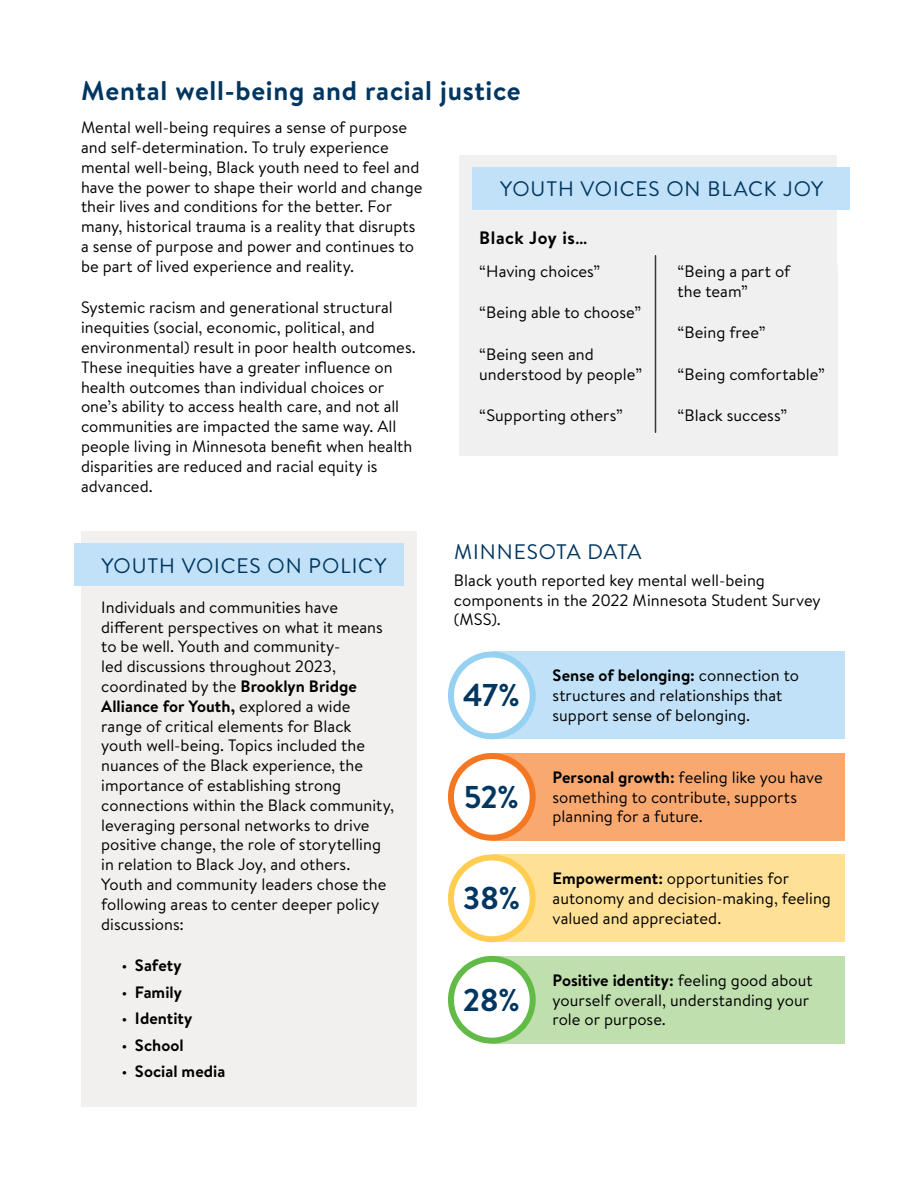
<style>
.page{position:relative;width:918px;height:1188px;background:#fff}
.page>*{position:absolute;margin:0;border:0;box-sizing:border-box;transform-origin:0 0}
.t1{font:700 31.5px "Brandon Text";letter-spacing:-.025em;color:#003660}
.t2{font:700 27px "Brandon Text";letter-spacing:.025em;color:#003660}
.t3{font:21px "Brandon Text";letter-spacing:.045em;color:#003660}
.t4{font:700 18px "Brandon Text";letter-spacing:.03em;color:#000}
.t5{font:16.5px/19.8px "Brandon Text";color:#000}
.t6{font:700 16.5px "Brandon Text";color:#000}
.s1{font-weight:700}
.s2{font-weight:400}
</style>
<div class="page">
<div style="left:459px;top:155px;width:378px;height:121px;background:#eff0ef"></div>
<div style="left:472px;top:167px;width:378px;height:42px;background:#c0e1f7"></div>
<div style="left:459px;top:265px;width:205px;height:191px;background:#eff0ef"></div>
<hr style="left:655px;top:256px;width:1px;height:176px;background:#343741">
<div style="left:81px;top:531px;width:336px;height:576px;background:#f1f0ef"></div>
<div style="left:74px;top:543px;width:329px;height:43px;background:#c0e1f7"></div>
<div style="left:492px;top:652px;width:352px;height:87px;background:#c0e1f7"></div>
<div style="left:492px;top:753px;width:352px;height:88px;background:#f9a970"></div>
<div style="left:492px;top:854px;width:352px;height:88px;background:#ffe097"></div>
<div style="left:492px;top:956px;width:352px;height:88px;background:#c0dfae"></div>
<div style="left:451px;top:655px;width:82px;height:81px;background:#fff;border-radius:50%"></div>
<div style="left:448px;top:652px;width:88px;height:87px;border:6px solid #96d1f2;border-radius:50%"></div>
<div style="left:664px;top:265px;width:173px;height:191px;background:#eff0ef"></div>
<div style="left:451px;top:756px;width:82px;height:82px;background:#fff;border-radius:50%"></div>
<div style="left:448px;top:753px;width:88px;height:88px;border:6px solid #f47721;border-radius:50%"></div>
<div style="left:451px;top:857px;width:82px;height:82px;background:#fff;border-radius:50%"></div>
<div style="left:448px;top:854px;width:88px;height:88px;border:6px solid #ffce51;border-radius:50%"></div>
<div style="left:451px;top:959px;width:82px;height:82px;background:#fff;border-radius:50%"></div>
<div style="left:448px;top:956px;width:88px;height:88px;border:6px solid #62bb46;border-radius:50%"></div>
<h2 class="t2" style="left:81px;top:72px;width:441px">Mental well-being and racial justice</h2>
<p class="t5" style="left:81px;top:117px;width:343px">Mental well-being requires a sense of purpose and self-determination. To truly experience mental well-being, Black youth need to feel and have the power to shape their world and change their lives and conditions for the better. For many, historical trauma is a reality that disrupts a sense of purpose and power and continues to be part of lived experience and reality.</p>
<p class="t5" style="left:81px;top:297px;width:336px">Systemic racism and generational structural inequities (social, economic, political, and environmental) result in poor health outcomes.<br>These inequities have a greater influence on health outcomes than individual choices or one’s ability to access health care, and not all communities are impacted the same way. All people living in Minnesota benefit when health disparities are reduced and racial equity is advanced.</p>
<h3 class="t3" style="left:500px;top:175px;width:324px">YOUTH VOICES ON BLACK JOY</h3>
<h4 class="t4" style="left:479px;top:225px;width:110px">Black Joy is…</h4>
<p class="t5" style="left:479px;top:261px;width:123px">“Having choices”</p>
<p class="t5" style="left:479px;top:302px;width:164px">“Being able to choose”</p>
<p class="t5" style="left:479px;top:344px;width:164px">“Being seen and understood by people”</p>
<p class="t5" style="left:479px;top:405px;width:145px">“Supporting others”</p>
<p class="t5" style="left:678px;top:261px;width:114px">“Being a part of the team”</p>
<p class="t5" style="left:678px;top:322px;width:90px">“Being free”</p>
<p class="t5" style="left:678px;top:364px;width:149px">“Being comfortable”</p>
<p class="t5" style="left:678px;top:405px;width:111px">“Black success”</p>
<h3 class="t3" style="left:101px;top:551px;width:287px">YOUTH VOICES ON POLICY</h3>
<p class="t5" style="left:101px;top:597px;width:294px">Individuals and communities have different perspectives on what it means to be well. Youth and community-<br>led discussions throughout 2023, coordinated by the <span class="s1">Brooklyn Bridge Alliance for Youth,</span> explored a wide range of critical elements for Black youth well-being. Topics included the nuances of the Black experience, the importance of establishing strong connections within the Black community, leveraging personal networks to drive positive change, the role of storytelling in relation to Black Joy, and others.<br>Youth and community leaders chose the following areas to center deeper policy discussions:</p>
<p class="t6" style="left:121px;top:954px;width:62px"><span class="s2">•</span> Safety</p>
<p class="t6" style="left:121px;top:980px;width:62px"><span class="s2">•</span> Family</p>
<p class="t6" style="left:121px;top:1007px;width:72px"><span class="s2">•</span> Identity</p>
<p class="t6" style="left:121px;top:1034px;width:64px"><span class="s2">•</span> School</p>
<p class="t6" style="left:121px;top:1060px;width:105px"><span class="s2">•</span> Social media</p>
<h3 class="t3" style="left:454px;top:538px;width:189px">MINNESOTA DATA</h3>
<p class="t5" style="left:454px;top:570px;width:368px">Black youth reported key mental well-being components in the 2022 Minnesota Student Survey (MSS).</p>
<p class="t1" style="left:463px;top:674px;width:58px">47%</p>
<p class="t1" style="left:464px;top:775px;width:57px">52%</p>
<p class="t1" style="left:463px;top:877px;width:59px">38%</p>
<p class="t1" style="left:463px;top:978px;width:59px">28%</p>
<p class="t5" style="left:553px;top:665px;width:248px"><span class="s1">Sense of belonging:</span> connection to structures and relationships that support sense of belonging.</p>
<p class="t5" style="left:553px;top:767px;width:272px"><span class="s1">Personal growth:</span> feeling like you have something to contribute, supports planning for a future.</p>
<p class="t5" style="left:553px;top:868px;width:280px"><span class="s1">Empowerment:</span> opportunities for autonomy and decision-making, feeling valued and appreciated.</p>
<p class="t5" style="left:553px;top:970px;width:262px"><span class="s1">Positive identity:</span> feeling good about yourself overall, understanding your role or purpose.</p>
</div>
